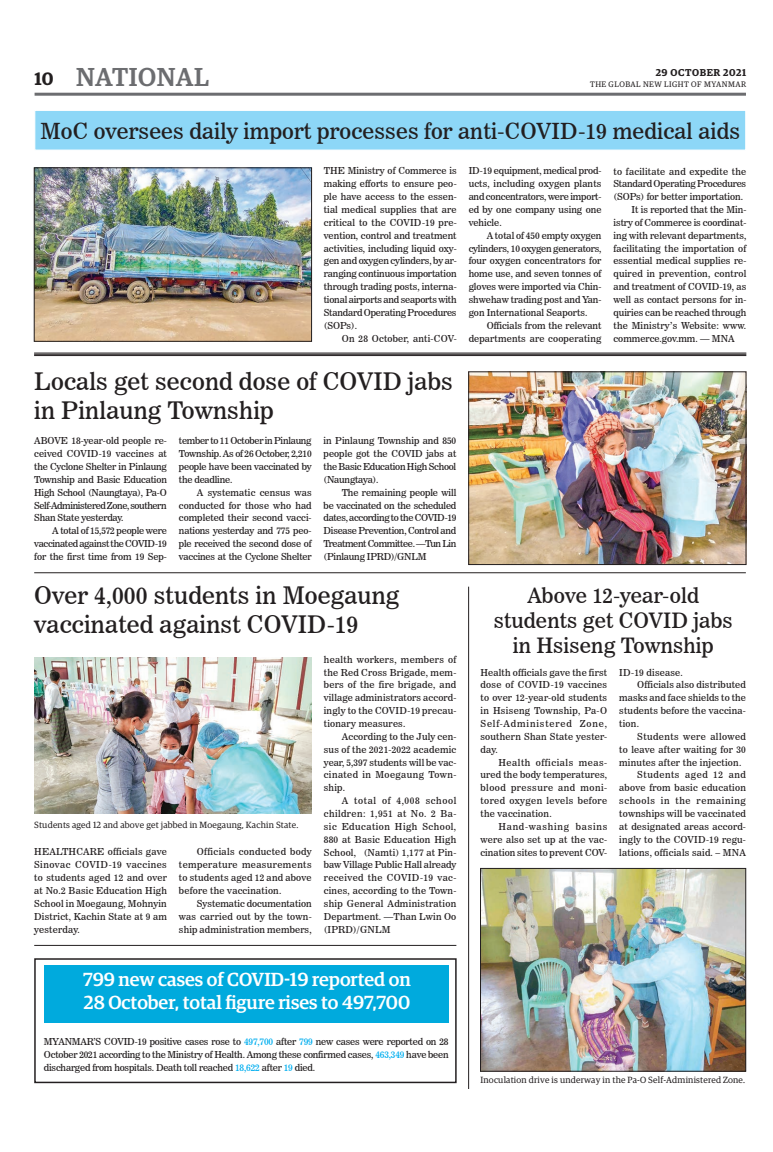
<style>
.page{position:relative;width:773px;height:1152px;background:#fff}
.page>*{position:absolute;margin:0;border:0;box-sizing:border-box;transform-origin:0 0}
.t1{font:500 26px "Guardian Egyp";letter-spacing:.02em;color:#6c6d70}
.t2{font:24px/28.8px "News 706 BT Roman C";letter-spacing:.005em;color:#231f20}
.t3{font:22px "News 706 BT Roman C";letter-spacing:.005em;color:#231f20}
.t4{font:21px/25.2px "News 706 BT Roman C";letter-spacing:.005em;color:#231f20;text-align:center}
.t5{font:500 19px/22.8px "Guardian Egyp";color:#fff}
.t6{font:600 18px "Guardian Egyp";color:#231f20}
.t7{font:600 10px "Guardian Egyp";letter-spacing:.06em;color:#231f20}
.t8{font:9.5px/12.9px "News 706 BT Roman C";letter-spacing:.01em;color:#231f20;text-align:justify}
.t9{font:9.5px "News 706 BT Roman C";letter-spacing:-.02em;color:#231f20}
.t10{font:9.5px "News 706 BT Roman C";letter-spacing:.06em;color:#231f20}
.t11{font:9.5px "News 706 BT Roman C";letter-spacing:.045em;color:#231f20}
.t12{font:9.5px "News 706 BT Roman C";letter-spacing:.055em;color:#231f20}
.t13{font:9px "Guardian Egyp";letter-spacing:.02em;color:#231f20}
.t14{font:8px "Guardian Egyp";letter-spacing:.06em;color:#231f20}
.s1{color:#00aeef}
</style>
<div class="page">
<hr style="left:35px;top:93px;width:711px;height:3px;background:#6c6d70">
<div style="left:34px;top:958px;width:422px;height:125px;border:2px solid #231f20"></div>
<div style="left:44px;top:965px;width:404px;height:58px;background:#0ad"></div>
<img style="left:36px;top:170px;width:274px;height:169px">
<div style="left:34px;top:168px;width:278px;height:173px;border:1px solid #231f20"></div>
<img style="left:470px;top:374px;width:274px;height:189px">
<div style="left:468px;top:372px;width:278px;height:193px;border:1px solid #231f20"></div>
<img style="left:34px;top:657px;width:277px;height:157px">
<img style="left:482px;top:870px;width:261px;height:199px">
<div style="left:480px;top:868px;width:265px;height:203px;border:1px solid #231f20"></div>
<div style="left:35px;top:110px;width:711px;height:40px;background:#8dd7f7;border:1px solid #fff"></div>
<hr style="left:34px;top:355px;width:712px;height:1px;background:#231f20">
<hr style="left:34px;top:354px;width:712px;height:1px;background:#231f20">
<hr style="left:34px;top:353px;width:712px;height:1px;background:#231f20">
<hr style="left:468px;top:587px;width:1px;height:502px;background:#231f20">
<hr style="left:34px;top:573px;width:711px;height:1px;background:#231f20">
<hr style="left:34px;top:945px;width:422px;height:1px;background:#231f20">
<h1 class="t1" style="left:76px;top:59px;width:134px">NATIONAL</h1>
<h3 class="t6" style="left:35px;top:65px;width:21px">10</h3>
<p class="t7" style="left:655px;top:65px;width:92px">29 OCTOBER 2021</p>
<p class="t14" style="left:590px;top:79px;width:158px">THE GLOBAL NEW LIGHT OF MYANMAR</p>
<h3 class="t3" style="left:41px;top:117px;width:701px">MoC oversees daily import processes for anti-COVID-19 medical aids</h3>
<p class="t8" style="left:324px;top:165px;width:134px">THE Ministry of Commerce is making efforts to ensure peo&shy;ple have access to the essen&shy;tial medical supplies that are critical to the COVID-19 pre&shy;vention, control and treatment activities, including liquid oxy&shy;gen and oxygen cylinders, by ar&shy;ranging continuous importation through trading posts, interna&shy;tional airports and seaports with Standard Operating Procedures (SOPs).</p>
<p class="t8" style="left:342px;top:332px;width:116px">On 28 October, anti-COV-</p>
<h2 class="t2" style="left:34px;top:367px;width:420px">Locals get second dose of COVID jabs in Pinlaung Township</h2>
<p class="t8" style="left:34px;top:434px;width:134px">ABOVE 18-year-old people re&shy;ceived COVID-19 vaccines at the Cyclone Shelter in Pinlaung Township and Basic Education High School (Naungtaya), Pa-O Self-Administered Zone, southern Shan State yesterday.</p>
<p class="t8" style="left:34px;top:524px;width:134px;text-indent:18px">A total of 15,572 people were vaccinated against the COVID-19 for the first time from 19 Sep-</p>
<p class="t8" style="left:179px;top:434px;width:134px">tember to 11 October in Pinlaung Township. As of 26 October, 2,210 people have been vaccinated by the deadline.</p>
<p class="t8" style="left:179px;top:486px;width:134px;text-indent:18px">A systematic census was conducted for those who had completed their second vacci&shy;nations yesterday and 775 peo&shy;ple received the second dose of vaccines at the Cyclone Shelter</p>
<p class="t8" style="left:323px;top:434px;width:134px">in Pinlaung Township and 850 people got the COVID jabs at the Basic Education High School (Naungtaya).</p>
<p class="t8" style="left:323px;top:486px;width:134px;text-indent:18px">The remaining people will be vaccinated on the scheduled dates, according to the COVID-19<br>Disease Prevention, Control and Treatment Committee. —Tun Lin (Pinlaung IPRD)/GNLM</p>
<h2 class="t2" style="left:34px;top:581px;width:366px">Over 4,000 students in Moegaung vaccinated against COVID-19</h2>
<p class="t13" style="left:34px;top:818px;width:266px">Students aged 12 and above get jabbed in Moegaung, Kachin State.</p>
<p class="t8" style="left:34px;top:846px;width:134px">HEALTHCARE officials gave Sinovac COVID-19 vaccines to students aged 12 and over at No.2 Basic Education High School in Moegaung, Mohnyin District, Kachin State at 9 am yesterday.</p>
<p class="t8" style="left:179px;top:846px;width:134px;text-indent:18px">Officials conducted body temperature measurements to students aged 12 and above before the vaccination.</p>
<p class="t8" style="left:179px;top:897px;width:134px;text-indent:18px">Systematic documentation was carried out by the town&shy;ship administration members,</p>
<p class="t8" style="left:324px;top:653px;width:134px">health workers, members of the Red Cross Brigade, mem&shy;bers of the fire brigade, and village administrators accord&shy;ingly to the COVID-19 precau&shy;tionary measures.</p>
<p class="t8" style="left:324px;top:730px;width:134px;text-indent:18px">According to the July cen&shy;sus of the 2021-2022 academic year, 5,397 students will be vac&shy;cinated in Moegaung Town&shy;ship.</p>
<p class="t8" style="left:324px;top:794px;width:134px;text-indent:18px">A total of 4,008 school children: 1,951 at No. 2 Ba&shy;sic Education High School, 880 at Basic Education High School, (Namti) 1,177 at Pin&shy;baw Village Public Hall already received the COVID-19 vac&shy;cines, according to the Town&shy;ship General Administration Department. —Than Lwin Oo (IPRD)/GNLM</p>
<p class="t8" style="left:468px;top:165px;width:134px">ID-19 equipment, medical prod&shy;ucts, including oxygen plants and concentrators, were import&shy;ed by one company using one vehicle.</p>
<p class="t8" style="left:468px;top:229px;width:134px;text-indent:18px">A total of 450 empty oxygen cylinders, 10 oxygen generators, four oxygen concentrators for home use, and seven tonnes of gloves were imported via Chin&shy;shwehaw trading post and Yan&shy;gon International Seaports.</p>
<p class="t8" style="left:468px;top:319px;width:134px;text-align:right">Officials from the relevant departments are cooperating</p>
<p class="t8" style="left:613px;top:165px;width:134px">to facilitate and expedite the</p>
<p class="t9" style="left:613px;top:178px;width:134px">Standard Operating Procedures</p>
<p class="t8" style="left:613px;top:190px;width:131px">(SOPs) for better importation.</p>
<p class="t8" style="left:631px;top:203px;width:116px">It is reported that the Min-</p>
<p class="t8" style="left:613px;top:216px;width:134px">istry of Commerce is coordinat-</p>
<p class="t8" style="left:613px;top:229px;width:134px">ing with relevant departments,</p>
<p class="t8" style="left:613px;top:242px;width:134px">facilitating the importation of</p>
<p class="t8" style="left:613px;top:255px;width:134px">essential medical supplies re-</p>
<p class="t8" style="left:613px;top:267px;width:134px">quired in prevention, control</p>
<p class="t8" style="left:613px;top:280px;width:134px">and treatment of COVID-19, as</p>
<p class="t8" style="left:613px;top:293px;width:134px">well as contact persons for in-</p>
<p class="t8" style="left:613px;top:306px;width:134px">quiries can be reached through</p>
<p class="t8" style="left:613px;top:319px;width:134px">the Ministry’s Website: www.</p>
<p class="t8" style="left:613px;top:332px;width:123px">commerce.gov.mm. — MNA</p>
<h3 class="t4" style="left:493px;top:582px;width:240px">Above 12-year-old students get COVID jabs in Hsiseng Township</h3>
<p class="t8" style="left:480px;top:666px;width:128px">Health officials gave the first dose of COVID-19 vaccines to over 12-year-old students in Hsiseng Township, Pa-O Self-Administered Zone, southern Shan State yester&shy;day.</p>
<p class="t8" style="left:480px;top:756px;width:128px;text-indent:18px">Health officials meas&shy;ured the body temperatures, blood pressure and moni&shy;tored oxygen levels before the vaccination.</p>
<p class="t8" style="left:480px;top:820px;width:128px;text-indent:18px">Hand-washing basins were also set up at the vac&shy;cination sites to prevent COV-</p>
<p class="t8" style="left:619px;top:666px;width:65px">ID-19 disease.</p>
<p class="t8" style="left:637px;top:679px;width:110px">Officials also distributed</p>
<p class="t8" style="left:619px;top:691px;width:128px">masks and face shields to the</p>
<p class="t8" style="left:619px;top:704px;width:128px">students before the vaccina-</p>
<p class="t8" style="left:619px;top:717px;width:21px">tion.</p>
<p class="t11" style="left:637px;top:731px;width:110px">Students were allowed</p>
<p class="t8" style="left:619px;top:743px;width:128px">to leave after waiting for 30</p>
<p class="t8" style="left:619px;top:756px;width:124px">minutes after the injection.</p>
<p class="t12" style="left:637px;top:769px;width:110px">Students aged 12 and</p>
<p class="t8" style="left:619px;top:781px;width:128px">above from basic education</p>
<p class="t10" style="left:619px;top:795px;width:128px">schools in the remaining</p>
<p class="t8" style="left:619px;top:807px;width:128px">townships will be vaccinated</p>
<p class="t8" style="left:619px;top:820px;width:128px">at designated areas accord-</p>
<p class="t8" style="left:619px;top:833px;width:128px">ingly to the COVID-19 regu-</p>
<p class="t8" style="left:619px;top:846px;width:128px">lations, officials said. – MNA</p>
<h3 class="t5" style="left:83px;top:967px;width:329px">799 new cases of COVID-19 reported on<br>28 October, total figure rises to 497,700</h3>
<p class="t8" style="left:44px;top:1034px;width:406px;line-height:13.4px">MYANMAR’S COVID-19 positive cases rose to <span class="s1">497,700</span> after <span class="s1">799</span> new cases were reported on 28<br>October 2021 according to the Ministry of Health. Among these confirmed cases, <span class="s1">463,349</span> have been discharged from hospitals. Death toll reached <span class="s1">18,622</span> after <span class="s1">19</span> died.</p>
<p class="t13" style="left:480px;top:1074px;width:266px">Inoculation drive is underway in the Pa-O Self-Administered Zone.</p>
</div>
